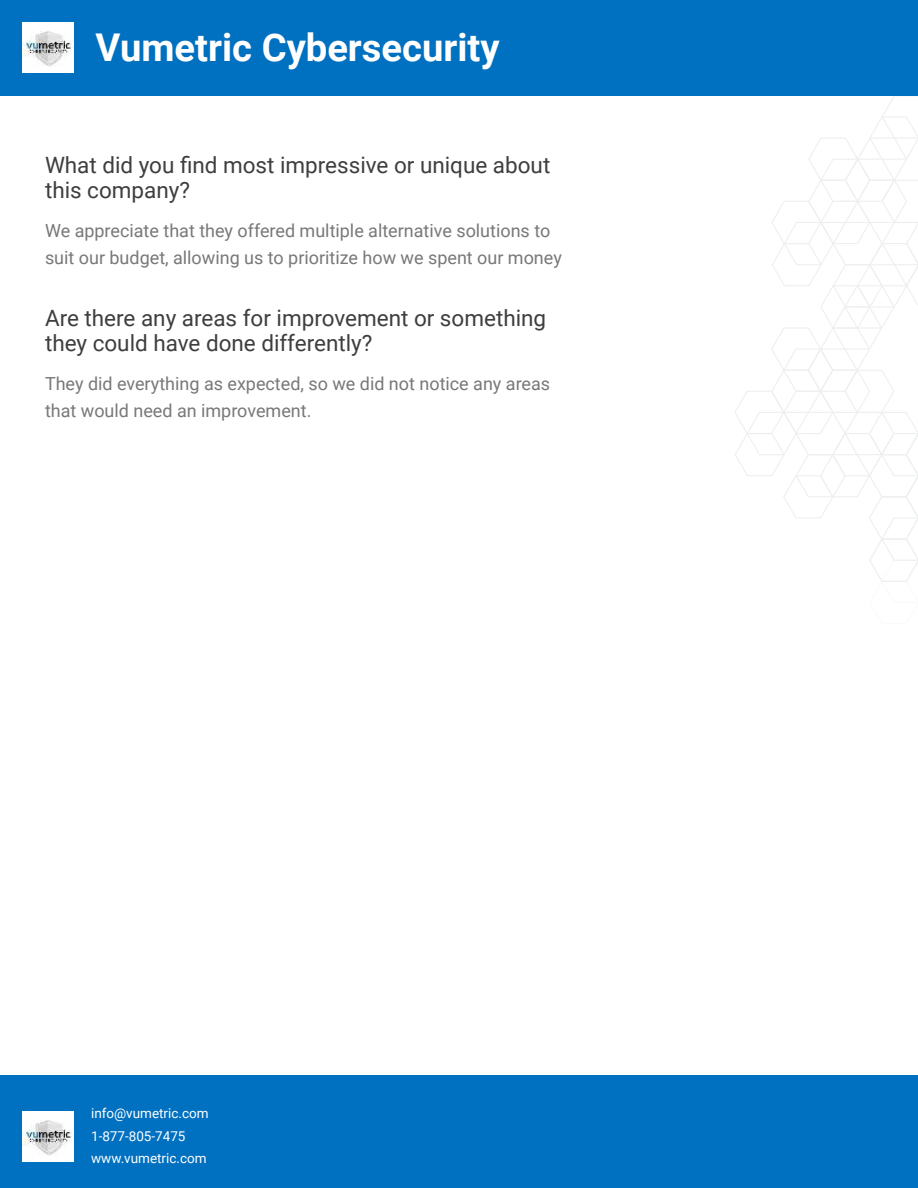
<style>
.page{position:relative;width:918px;height:1188px;background:#fff}
.page>*{position:absolute;margin:0;border:0;box-sizing:border-box;transform-origin:0 0}
.t1{font:700 38.25px "Roboto";color:#fff}
.t2{font:22.5px/25.8px "Roboto";color:#3e3e3e}
.t3{font:18px/27px "Roboto";color:#787878}
.t4{font:13.5px/22.5px "Roboto";color:#fff}
</style>
<div class="page">
<svg style="left:735px;top:96px;width:183px;height:486px"></svg>
<div style="left:0;top:1076px;width:918px;height:112px;background:#0070c0"></div>
<img style="left:22px;top:1111px;width:51px;height:50px">
<div style="left:0;top:0;width:918px;height:96px;background:#0070c0"></div>
<img style="left:22px;top:23px;width:51px;height:50px">
<h1 class="t1" style="left:96px;top:32px;width:406px">Vumetric Cybersecurity</h1>
<p class="t2" style="left:45px;top:154px;width:507px">What did you find most impressive or unique about this company?</p>
<p class="t3" style="left:45px;top:218px;width:518px">We appreciate that they offered multiple alternative solutions to suit our budget, allowing us to prioritize how we spent our money</p>
<p class="t2" style="left:45px;top:307px;width:503px">Are there any areas for improvement or something they could have done differently?</p>
<p class="t3" style="left:45px;top:371px;width:507px">They did everything as expected, so we did not notice any areas that would need an improvement.</p>
<p class="t4" style="left:91px;top:1103px;width:119px">info@vumetric.com<br>1-877-805-7475 www.vumetric.com</p>
</div>
